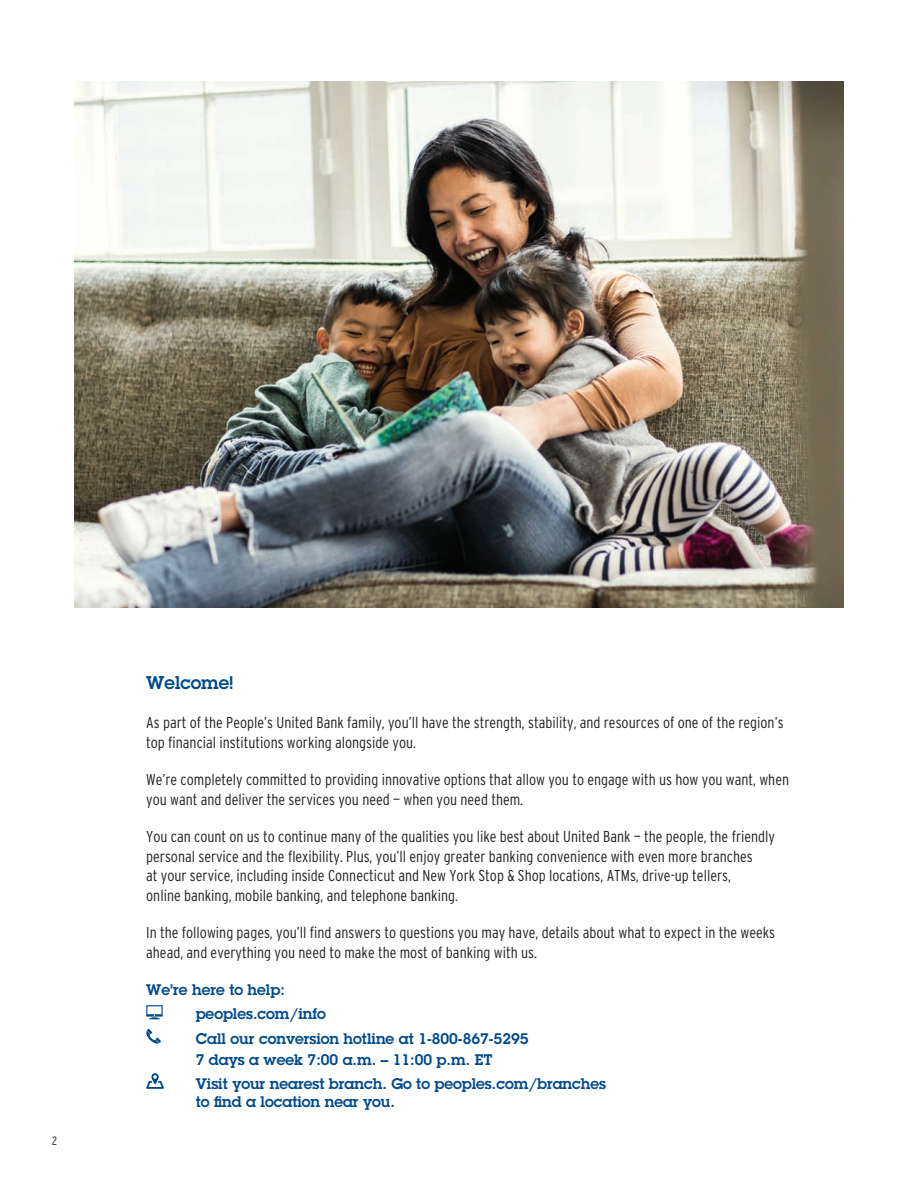
<style>
.page{position:relative;width:918px;height:1188px;background:#fff}
.page>*{position:absolute;margin:0;border:0;box-sizing:border-box;transform-origin:0 0}
.t1{font:600 18px "Lubalin Graph";color:#004a8b}
.t2{font:300 condensed 15.75px/19.5px "Interstate";color:#231f20}
.t3{font:600 15px/21px "Lubalin Graph";color:#004a8b}
.t4{font:300 condensed 12px "Interstate";color:#231f20}
</style>
<div class="page">
<img style="left:74px;top:81px;width:770px;height:527px">
<svg style="left:146px;top:1005px;width:17px;height:14px"></svg>
<svg style="left:146px;top:1029px;width:15px;height:15px"></svg>
<svg style="left:146px;top:1073px;width:18px;height:16px"></svg>
<p class="t4" style="left:52px;top:1134px;width:6px">2</p>
<p class="t1" style="left:146px;top:671px;width:88px">Welcome!</p>
<p class="t2" style="left:146px;top:713px;width:639px">As part of the People’s United Bank family, you’ll have the strength, stability, and resources of one of the region’s top financial institutions working alongside you.</p>
<p class="t2" style="left:146px;top:770px;width:644px">We’re completely committed to providing innovative options that allow you to engage with us how you want, when you want and deliver the services you need — when you need them.</p>
<p class="t2" style="left:146px;top:827px;width:630px">You can count on us to continue many of the qualities you like best about United Bank — the people, the friendly personal service and the flexibility. Plus, you’ll enjoy greater banking convenience with even more branches<br>at your service, including inside Connecticut and New York Stop &amp; Shop locations, ATMs, drive-up tellers,<br>online banking, mobile banking, and telephone banking.</p>
<p class="t2" style="left:146px;top:923px;width:630px">In the following pages, you’ll find answers to questions you may have, details about what to expect in the weeks ahead, and everything you need to make the most of banking with us.</p>
<p class="t3" style="left:146px;top:979px;width:140px">We’re here to help:</p>
<p class="t3" style="left:196px;top:1003px;width:132px">peoples.com/info</p>
<p class="t3" style="left:196px;top:1028px;width:334px">Call our conversion hotline at 1-800-867-5295<br>7 days a week 7:00 a.m. – 11:00 p.m. ET</p>
<p class="t3" style="left:196px;top:1074px;width:412px;line-height:18px">Visit your nearest branch. Go to peoples.com/branches to find a location near you.</p>
</div>
